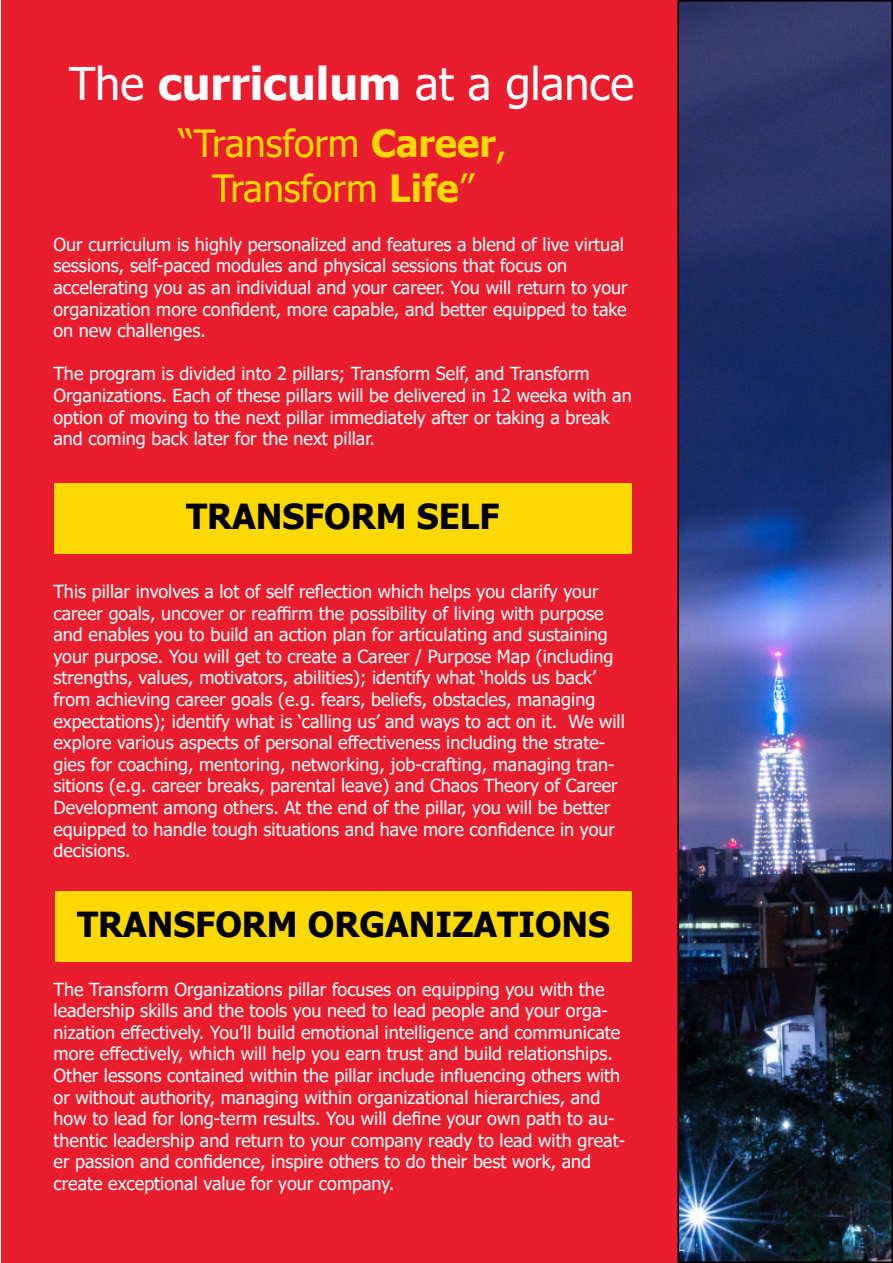
<style>
.page{position:relative;width:893px;height:1263px;background:#fff}
.page>*{position:absolute;margin:0;border:0;box-sizing:border-box;transform-origin:0 0}
.t1{font:45px "Tahoma";color:#fff}
.t2{font:37.5px "Tahoma";color:#fcd900}
.t3{font:700 34.5px "Tahoma";color:#000}
.t4{font:18px/21.6px "Tahoma";color:#fff}
.s1{font-weight:700}
</style>
<div class="page">
<div style="left:1px;top:1px;width:721px;height:1262px;background:#e91d2d"></div>
<img style="left:680px;top:3px;width:210px;height:1257px">
<div style="left:677px;top:0;width:216px;height:1263px;border:2px solid #000"></div>
<div style="left:54px;top:483px;width:578px;height:71px;background:#fcd900"></div>
<div style="left:55px;top:891px;width:577px;height:70px;background:#fcd900"></div>
<p class="t1" style="left:69px;top:54px;width:566px">The <span class="s1">curriculum</span> at a glance</p>
<p class="t2" style="left:179px;top:118px;width:330px">“Transform <span class="s1">Career</span>,</p>
<p class="t2" style="left:212px;top:163px;width:263px">Transform <span class="s1">Life</span>”</p>
<p class="t4" style="left:53px;top:234px;width:572px">Our curriculum is highly personalized and features a blend of live virtual sessions, self-paced modules and physical sessions that focus on</p>
<p class="t4" style="left:53px;top:278px;width:576px;text-align:justify">accelerating you as an individual and your career. You will return to your organization more confident, more capable, and better equipped to take on new challenges.</p>
<p class="t4" style="left:53px;top:364px;width:580px">The program is divided into 2 pillars; Transform Self, and Transform Organizations. Each of these pillars will be delivered in 12 weeka with an option of moving to the next pillar immediately after or taking a break and coming back later for the next pillar.</p>
<p class="t3" style="left:186px;top:492px;width:315px">TRANSFORM SELF</p>
<p class="t4" style="left:53px;top:582px;width:573px">This pillar involves a lot of self reflection which helps you clarify your career goals, uncover or reaffirm the possibility of living with purpose and enables you to build an action plan for articulating and sustaining your purpose. You will get to create a Career / Purpose Map (including strengths, values, motivators, abilities); identify what ‘holds us back’ from achieving career goals (e.g. fears, beliefs, obstacles, managing expectations); identify what is ‘calling us’ and ways to act on it. We will explore various aspects of personal effectiveness including the strate&shy;gies for coaching, mentoring, networking, job-crafting, managing tran&shy;sitions (e.g. career breaks, parental leave) and Chaos Theory of Career Development among others. At the end of the pillar, you will be better equipped to handle tough situations and have more confidence in your decisions.</p>
<p class="t3" style="left:77px;top:900px;width:534px">TRANSFORM ORGANIZATIONS</p>
<p class="t4" style="left:54px;top:979px;width:573px">The Transform Organizations pillar focuses on equipping you with the leadership skills and the tools you need to lead people and your orga&shy;nization effectively. You’ll build emotional intelligence and communicate more effectively, which will help you earn trust and build relationships.<br>Other lessons contained within the pillar include influencing others with or without authority, managing within organizational hierarchies, and how to lead for long-term results. You will define your own path to au&shy;thentic leadership and return to your company ready to lead with great&shy;er passion and confidence, inspire others to do their best work, and create exceptional value for your company.</p>
</div>
